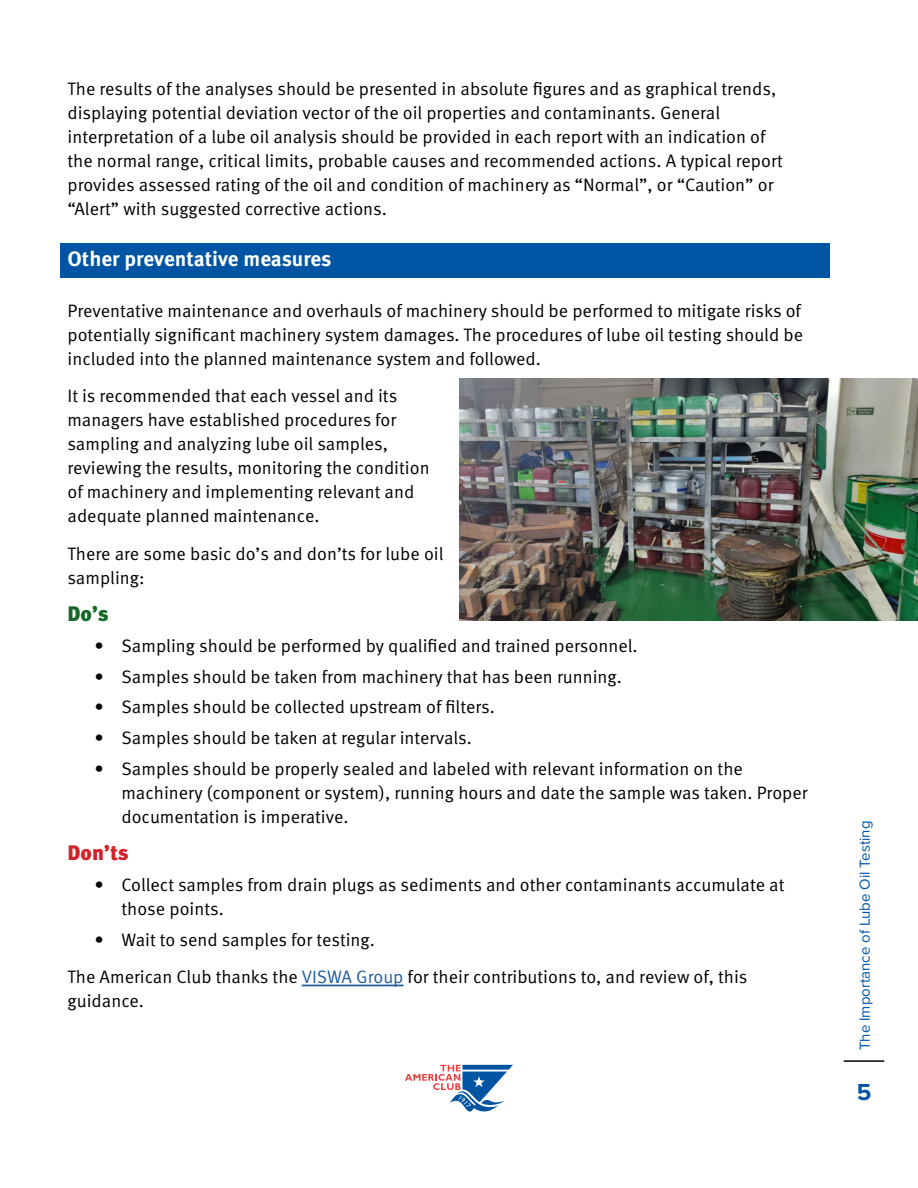
<style>
.page{position:relative;width:918px;height:1188px;background:#fff}
.page>*{position:absolute;margin:0;border:0;box-sizing:border-box;transform-origin:0 0}
.t1{font:700 24px "Proxima Nova";color:#0054a4}
.t2{font:700 21px "Meta Pro";color:#fff}
.t3{font:900 21px "Meta Pro";color:#d2232a}
.t4{font:900 21px "Meta Pro";color:#166827}
.t5{font:18px/24px "Meta Pro Norm";color:#000}
.t6{font:15px "Proxima Nova";color:#0054a4}
.s1{color:#215e9e}
</style>
<div class="page">
<hr style="left:844px;top:1060px;width:40px;height:2px;background:#000">
<svg style="left:405px;top:1065px;width:108px;height:47px"></svg>
<div style="left:61px;top:243px;width:769px;height:34px;background:#0054a4"></div>
<hr style="left:302px;top:985px;width:102px;height:1px;background:#215e9e">
<img style="left:459px;top:378px;width:459px;height:243px">
<p class="t5" style="left:68px;top:75px;width:717px">The results of the analyses should be presented in absolute figures and as graphical trends, displaying potential deviation vector of the oil properties and contaminants. General interpretation of a lube oil analysis should be provided in each report with an indication of the normal range, critical limits, probable causes and recommended actions. A typical report provides assessed rating of the oil and condition of machinery as “Normal”, or “Caution” or “Alert” with suggested corrective actions.</p>
<p class="t2" style="left:68px;top:245px;width:266px">Other preventative measures</p>
<p class="t5" style="left:68px;top:297px;width:737px;text-align:justify">Preventative maintenance and overhauls of machinery should be performed to mitigate risks of potentially significant machinery system damages. The procedures of lube oil testing should be included into the planned maintenance system and followed.</p>
<p class="t5" style="left:68px;top:383px;width:364px">It is recommended that each vessel and its managers have established procedures for sampling and analyzing lube oil samples, reviewing the results, monitoring the condition of machinery and implementing relevant and adequate planned maintenance.</p>
<p class="t5" style="left:68px;top:540px;width:378px">There are some basic do’s and don’ts for lube oil sampling:</p>
<p class="t4" style="left:68px;top:597px;width:43px">Do’s</p>
<p class="t5" style="left:94px;top:632px;width:545px">• Sampling should be performed by qualified and trained personnel.</p>
<p class="t5" style="left:94px;top:663px;width:529px">• Samples should be taken from machinery that has been running.</p>
<p class="t5" style="left:94px;top:694px;width:402px">• Samples should be collected upstream of filters.</p>
<p class="t5" style="left:94px;top:725px;width:379px">• Samples should be taken at regular intervals.</p>
<p class="t5" style="left:122px;top:755px;width:688px;text-indent:-27px">• Samples should be properly sealed and labeled with relevant information on the machinery (component or system), running hours and date the sample was taken. Proper documentation is imperative.</p>
<p class="t3" style="left:68px;top:836px;width:63px">Don’ts</p>
<p class="t5" style="left:122px;top:872px;width:665px;text-indent:-27px">• Collect samples from drain plugs as sediments and other contaminants accumulate at those points.</p>
<p class="t5" style="left:68px;top:920px;width:682px;line-height:37.5px;text-indent:27px">• Wait to send samples for testing.<br>The American Club thanks the <span class="s1">VISWA Group</span> for their contributions to, and review of, this</p>
<p class="t5" style="left:68px;top:988px;width:78px">guidance.</p>
<p class="t6" style="left:854px;top:1050px;width:231px;rotate:-90deg">The Importance of Lube Oil Testing</p>
<h1 class="t1" style="left:857px;top:1074px;width:16px">5</h1>
</div>
